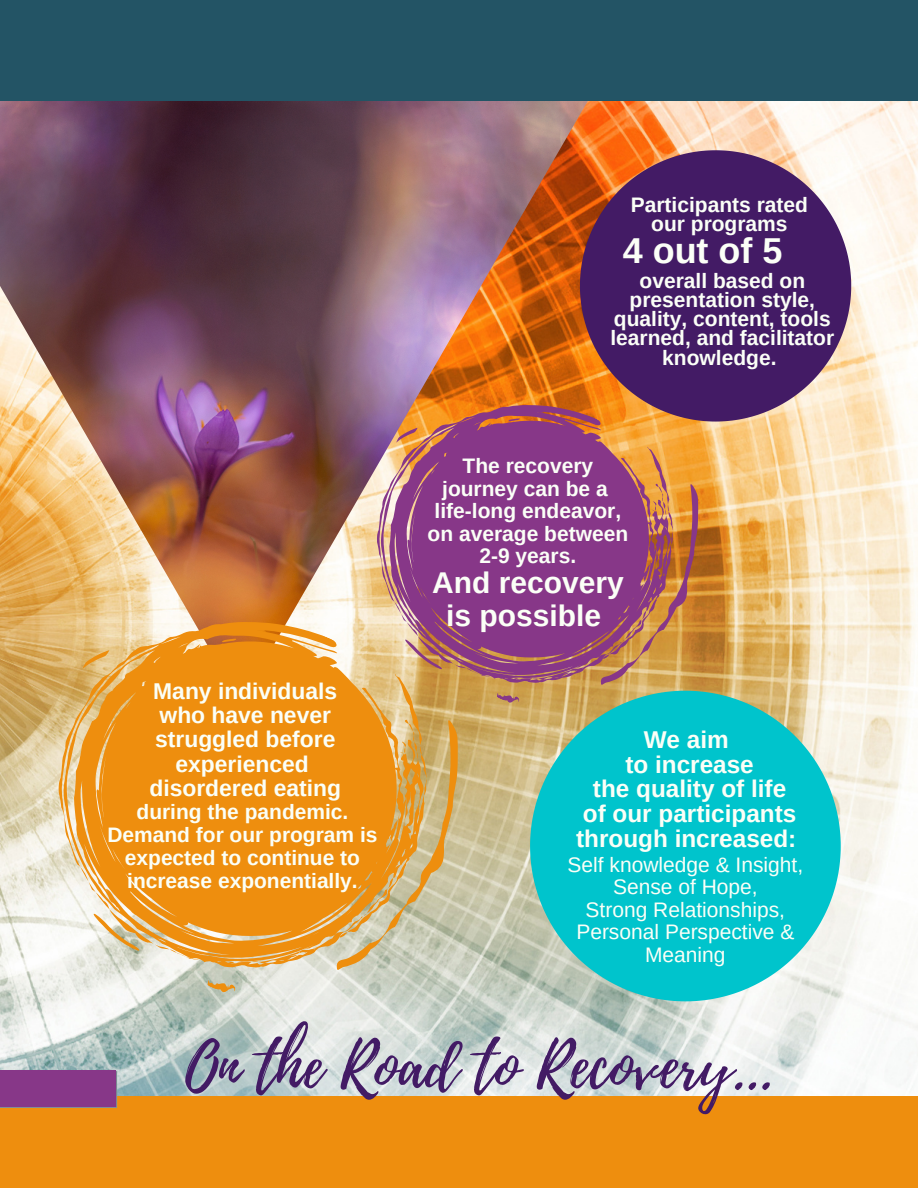
<style>
.page{position:relative;width:918px;height:1188px;background:#fff}
.page>*{position:absolute;margin:0;border:0;box-sizing:border-box;transform-origin:0 0}
.t1{font:62.4px "Playlist Script";color:#431b65}
.t2{font:700 36px "Arimo";color:#fbfff7}
.t3{font:700 30px/32.7px "Arimo";color:#fbfff7;text-align:center}
.t4{font:700 24.3px/24.8px "Arimo";color:#fbfff7;text-align:center}
.t5{font:700 22.8px/24.3px "Arimo";color:#fbfff7;text-align:center}
.t6{font:700 21px/19.2px "Arimo";color:#fbfff7;text-align:center}
.t7{font:21px/22.5px "Arimo";color:#fbfff7;text-align:center}
</style>
<div class="page">
<img style="left:0;top:101px;width:918px;height:995px">
<img style="left:0;top:101px;width:608px;height:449px">
<svg style="left:580px;top:150px;width:271px;height:272px;fill:#431b65"></svg>
<img style="left:317px;top:347px;width:422px;height:405px">
<svg style="left:530px;top:691px;width:311px;height:310px;fill:#00c4cc"></svg>
<div style="left:0;top:0;width:918px;height:101px;background:#235465"></div>
<div style="left:0;top:1096px;width:918px;height:92px;background:#ee8e0e"></div>
<svg style="left:0;top:550px;width:509px;height:504px"></svg>
<svg style="left:0;top:1071px;width:117px;height:37px"></svg>
<div style="left:0;top:1070px;width:116px;height:36px;background:#873788"></div>
<p class="t6" style="left:631px;top:195px;width:179px">Participants rated our programs</p>
<p class="t6" style="left:610px;top:271px;width:225px">overall based on presentation style, quality, content, tools learned, and facilitator knowledge.</p>
<h2 class="t2" style="left:623px;top:231px;width:161px">4 out of 5</h2>
<p class="t5" style="left:149px;top:679px;width:193px">Many individuals who have never struggled before experienced disordered eating</p>
<p class="t6" style="left:107px;top:800px;width:272px;line-height:22.8px">during the pandemic.<br>Demand for our program is expected to continue to increase exponentially.</p>
<p class="t6" style="left:428px;top:454px;width:202px;line-height:22.5px">The recovery journey can be a life-long endeavor, on average between<br>2-9 years.</p>
<h3 class="t3" style="left:432px;top:567px;width:193px">And recovery is possible</h3>
<p class="t4" style="left:576px;top:727px;width:222px">We aim<br>to increase<br>the quality of life of our participants through increased:</p>
<p class="t7" style="left:568px;top:853px;width:237px">Self knowledge &amp; Insight,<br>Sense of Hope,<br>Strong Relationships,<br>Personal Perspective &amp;<br>Meaning</p>
<h1 class="t1" style="left:185px;top:1021px;width:590px">On the Road to Recovery...</h1>
</div>
